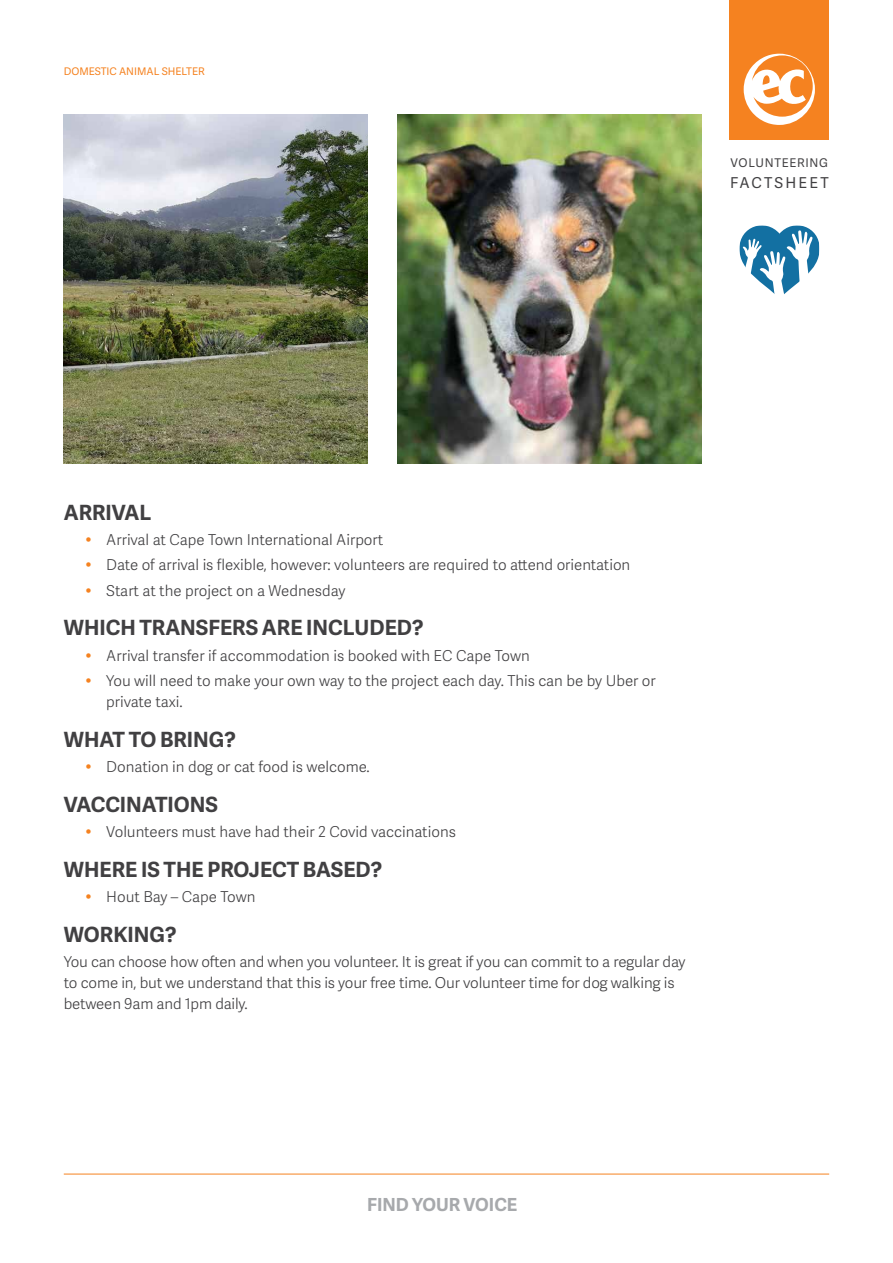
<style>
.page{position:relative;width:893px;height:1263px;background:#fff}
.page>*{position:absolute;margin:0;border:0;box-sizing:border-box;transform-origin:0 0}
.t1{font:700 21px "Adelle Sans";color:#414042}
.t2{font:700 18px "Adelle Sans";color:#a7a9ac}
.t3{font:300 15px/25.2px "Adelle Sans";letter-spacing:-.01em;color:#414042}
.t4{font:15px "Adelle Sans";letter-spacing:.145em;color:#414042}
.t5{font:12px "Adelle Sans";letter-spacing:.06em;color:#414042}
.t6{font:10.5px "Adelle Sans";color:#f58220}
</style>
<div class="page">
<svg style="left:739px;top:225px;width:80px;height:69px"></svg>
<img style="left:64px;top:115px;width:304px;height:348px">
<img style="left:398px;top:115px;width:304px;height:348px">
<hr style="left:64px;top:1174px;width:765px;height:1px;background:#f58220">
<div style="left:729px;top:0;width:100px;height:139px;background:#f58220"></div>
<svg style="left:744px;top:54px;width:71px;height:71px"></svg>
<p class="t6" style="left:64px;top:64px;width:142px">DOMESTIC ANIMAL SHELTER</p>
<p class="t5" style="left:731px;top:154px;width:99px">VOLUNTEERING</p>
<p class="t4" style="left:730px;top:172px;width:100px">FACTSHEET</p>
<h1 class="t1" style="left:64px;top:497px;width:89px">ARRIVAL</h1>
<p class="t3" style="left:106px;top:527px;width:526px">Arrival at Cape Town International Airport<br>Date of arrival is flexible, however: volunteers are required to attend orientation<br>Start at the project on a Wednesday</p>
<h1 class="t1" style="left:64px;top:612px;width:361px">WHICH TRANSFERS ARE INCLUDED?</h1>
<p class="t3" style="left:106px;top:642px;width:551px">Arrival transfer if accommodation is booked with EC Cape Town<br>You will need to make your own way to the project each day. This can be by Uber or</p>
<p class="t3" style="left:106px;top:688px;width:78px">private taxi.</p>
<h1 class="t1" style="left:64px;top:724px;width:174px">WHAT TO BRING?</h1>
<p class="t3" style="left:106px;top:753px;width:265px">Donation in dog or cat food is welcome.</p>
<h1 class="t1" style="left:64px;top:789px;width:156px">VACCINATIONS</h1>
<p class="t3" style="left:106px;top:818px;width:351px">Volunteers must have had their 2 Covid vaccinations</p>
<h1 class="t1" style="left:64px;top:854px;width:320px">WHERE IS THE PROJECT BASED?</h1>
<p class="t3" style="left:106px;top:883px;width:151px">Hout Bay – Cape Town</p>
<h1 class="t1" style="left:64px;top:919px;width:114px">WORKING?</h1>
<p class="t3" style="left:64px;top:950px;width:623px;line-height:21px">You can choose how often and when you volunteer. It is great if you can commit to a regular day to come in, but we understand that this is your free time. Our volunteer time for dog walking is between 9am and 1pm daily.</p>
<p class="t2" style="left:367px;top:1191px;width:152px">FIND YOUR VOICE</p>
</div>
